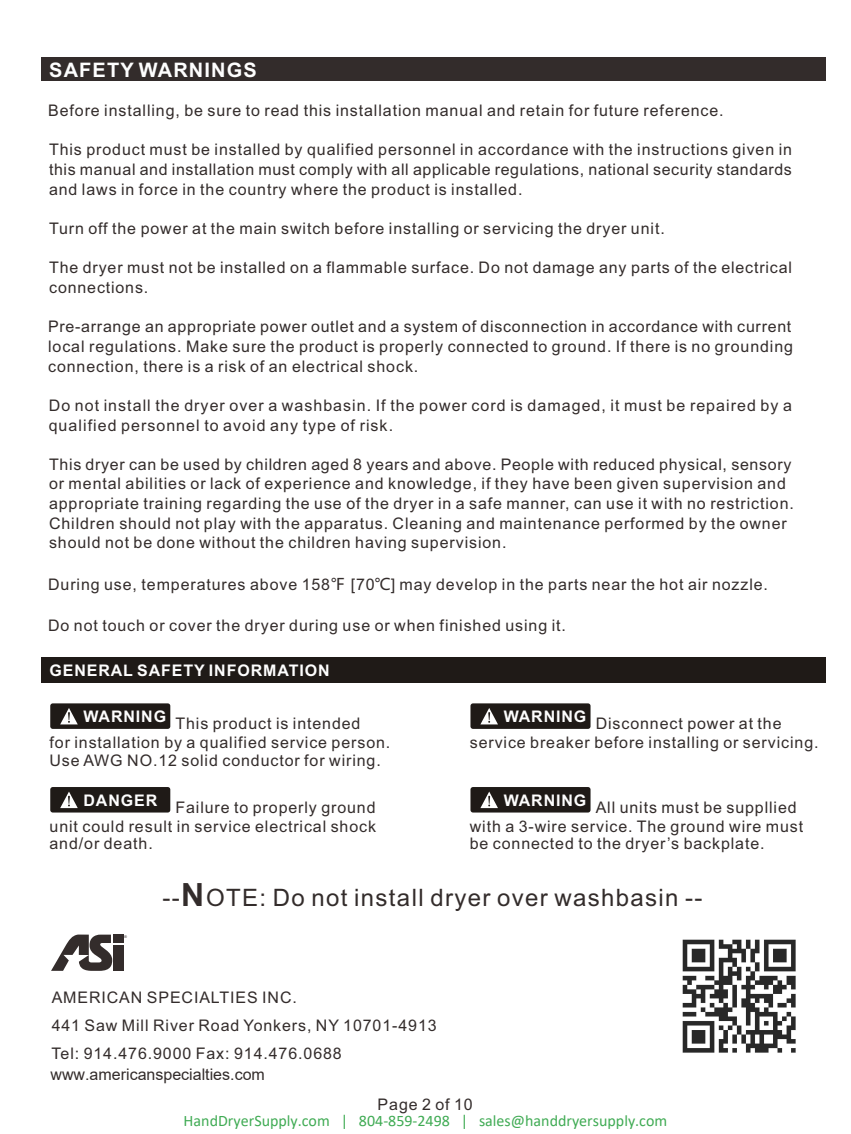
<style>
.page{position:relative;width:851px;height:1134px;background:#fff}
.page>*{position:absolute;margin:0;border:0;box-sizing:border-box;transform-origin:0 0}
.t1{font:24px "Arial";letter-spacing:.055em;color:#332c2b}
.t2{font:700 20px "Arial";letter-spacing:.055em;color:#fefefe}
.t3{font:16px/19.6px "Arial";letter-spacing:.055em;color:#332c2b}
.t4{font:16px "Calibri";color:#40ab54}
.t5{font:700 16px "Arial";letter-spacing:.055em;color:#fefefe}
.t6{font:16px "Sim Sun";letter-spacing:.1em;color:#fefefe}
.t7{font:16px "Arial";color:#332c2b}
.t8{font:3.8px "Arial";color:#332c2b}
.s1{font-family:"Microsoft Ya Hei"}
.s2{font-family:"Arial";font-weight:700}
.s3{font-weight:700;font-size:32px}
</style>
<div class="page">
<div style="left:113px;top:935px;width:10px;height:8px;background:#332c2b"></div>
<div style="left:113px;top:945px;width:10px;height:26px;background:#332c2b"></div>
<svg style="left:51px;top:934px;width:61px;height:37px"></svg>
<div style="left:41px;top:657px;width:784px;height:26px;background:#1f1a17"></div>
<div style="left:50px;top:703px;width:120px;height:26px;background:#1f1a17;border-radius:3px"></div>
<div style="left:50px;top:787px;width:120px;height:25px;background:#1f1a17;border-radius:3px"></div>
<div style="left:470px;top:703px;width:120px;height:26px;background:#1f1a17;border-radius:3px"></div>
<div style="left:470px;top:787px;width:120px;height:25px;background:#1f1a17;border-radius:3px"></div>
<svg style="left:60px;top:708px;width:18px;height:16px"></svg>
<svg style="left:60px;top:791px;width:18px;height:17px"></svg>
<svg style="left:480px;top:708px;width:18px;height:16px"></svg>
<svg style="left:480px;top:791px;width:18px;height:17px"></svg>
<div style="left:41px;top:57px;width:784px;height:24px;background:#332c2b"></div>
<img style="left:682px;top:939px;width:114px;height:114px">
<p class="t2" style="left:49px;top:62px;width:209px">SAFETY WARNINGS</p>
<p class="t3" style="left:48px;top:102px;width:677px">Before installing, be sure to read this installation manual and retain for future reference.</p>
<p class="t3" style="left:49px;top:141px;width:744px;text-align:justify">This product must be installed by qualified personnel in accordance with the instructions given in this manual and installation must comply with all applicable regulations, national security standards and laws in force in the country where the product is installed.</p>
<p class="t3" style="left:49px;top:220px;width:617px">Turn off the power at the main switch before installing or servicing the dryer unit.</p>
<p class="t3" style="left:49px;top:259px;width:744px">The dryer must not be installed on a flammable surface. Do not damage any parts of the electrical connections.</p>
<p class="t3" style="left:48px;top:318px;width:746px;text-align:justify">Pre-arrange an appropriate power outlet and a system of disconnection in accordance with current local regulations. Make sure the product is properly connected to ground. If there is no grounding connection, there is a risk of an electrical shock.</p>
<p class="t3" style="left:49px;top:397px;width:744px">Do not install the dryer over a washbasin. If the power cord is damaged, it must be repaired by a qualified personnel to avoid any type of risk.</p>
<p class="t3" style="left:49px;top:456px;width:746px">This dryer can be used by children aged 8 years and above. People with reduced physical, sensory or mental abilities or lack of experience and knowledge, if they have been given supervision and appropriate training regarding the use of the dryer in a safe manner, can use it with no restriction.<br>Children should not play with the apparatus. Cleaning and maintenance performed by the owner should not be done without the children having supervision.</p>
<p class="t3" style="left:48px;top:576px;width:721px">During use, temperatures above 158<span class="s1">℉</span> [70<span class="s1">℃</span>] may develop in the parts near the hot air nozzle.</p>
<p class="t3" style="left:48px;top:617px;width:519px">Do not touch or cover the dryer during use or when finished using it.</p>
<p class="t5" style="left:49px;top:664px;width:282px">GENERAL SAFETY INFORMATION</p>
<p class="t6" style="left:53px;top:703px;width:73px"><span class="s2">W</span>ARNING</p>
<p class="t5" style="left:83px;top:710px;width:84px">WARNING</p>
<p class="t3" style="left:175px;top:715px;width:186px">This product is intended</p>
<p class="t6" style="left:473px;top:703px;width:73px"><span class="s2">W</span>ARNING</p>
<p class="t5" style="left:503px;top:710px;width:84px">WARNING</p>
<p class="t3" style="left:595px;top:715px;width:187px">Disconnect power at the</p>
<p class="t3" style="left:49px;top:735px;width:342px;line-height:17.8px">for installation by a qualified service person.<br>Use AWG NO.12 solid conductor for wiring.</p>
<p class="t3" style="left:469px;top:734px;width:350px">service breaker before installing or servicing.</p>
<p class="t6" style="left:53px;top:786px;width:73px"><span class="s2">W</span>ARNING</p>
<p class="t5" style="left:83px;top:794px;width:75px">DANGER</p>
<p class="t3" style="left:175px;top:799px;width:202px">Failure to properly ground</p>
<p class="t6" style="left:473px;top:786px;width:73px"><span class="s2">W</span>ARNING</p>
<p class="t5" style="left:503px;top:794px;width:84px">WARNING</p>
<p class="t3" style="left:595px;top:799px;width:202px">All units must be suppllied</p>
<p class="t3" style="left:469px;top:818px;width:335px;line-height:17.8px">with a 3-wire service. The ground wire must be connected to the dryer’s backplate.</p>
<h1 class="t1" style="left:162px;top:888px;width:541px">--<span class="s3">N</span>OTE: Do not install dryer over washbasin --</h1>
<p class="t3" style="left:50px;top:818px;width:328px;line-height:17.8px">unit could result in service electrical shock and/or death.</p>
<p class="t8" style="left:124px;top:935px;width:4px">®</p>
<p class="t3" style="left:52px;top:985px;width:386px;line-height:28px">AMERICAN SPECIALTIES INC.<br>441 Saw Mill River Road Yonkers, NY 10701-4913<br>Tel: 914.476.9000 Fax: 914.476.0688</p>
<p class="t7" style="left:50px;top:1063px;width:216px">www.americanspecialties.com</p>
<p class="t3" style="left:377px;top:1096px;width:97px">Page 2 of 10</p>
<p class="t4" style="left:184px;top:1109px;width:485px">HandDryerSupply.com | 804-859-2498 | sales@handdryersupply.com</p>
</div>
